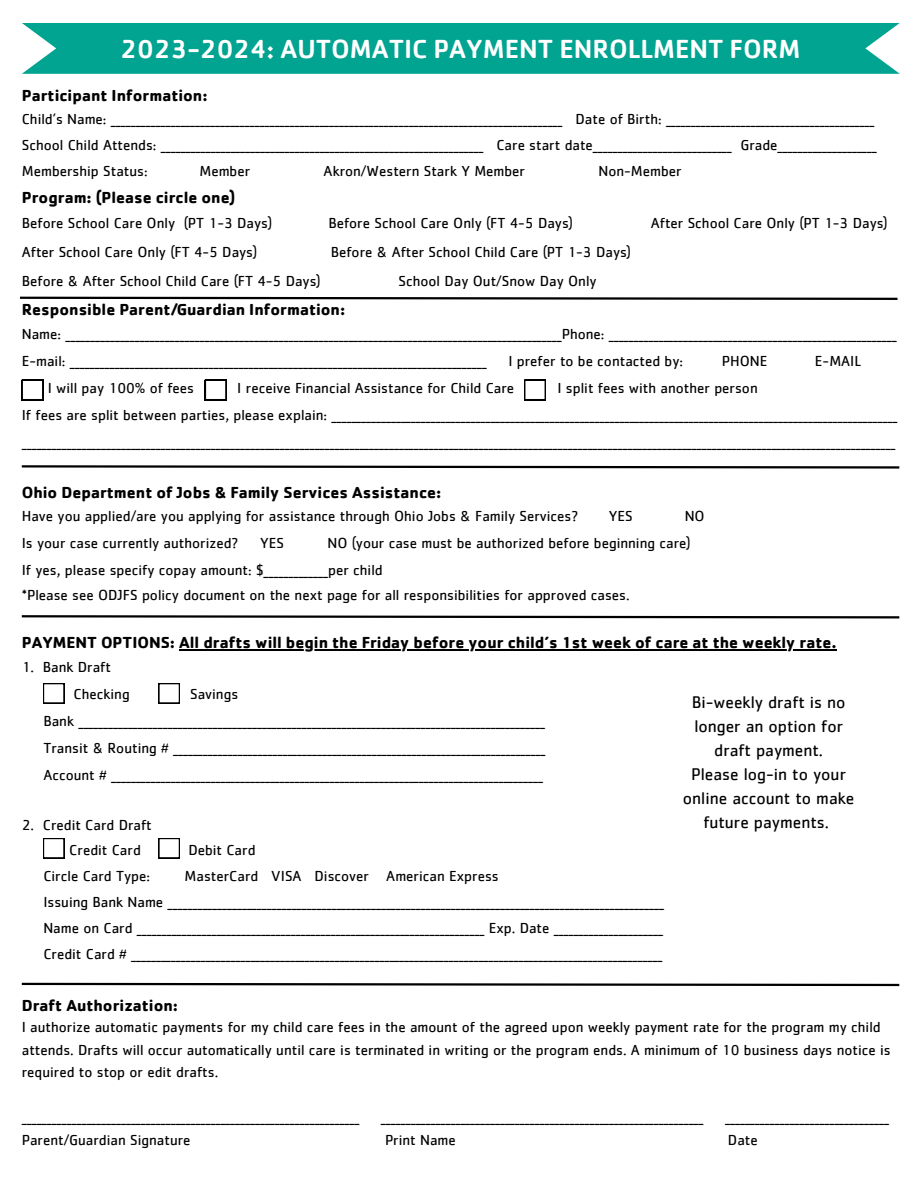
<style>
.page{position:relative;width:918px;height:1188px;background:#fff}
.page>*{position:absolute;margin:0;border:0;box-sizing:border-box;transform-origin:0 0}
.t1{font:500 27px "Cachet";color:#fff}
.t2{font:17.4px/24px "Cachet";color:#000;text-align:center}
.t3{font:700 16.5px "Cachet";color:#000}
.t4{font:15px/22.5px "Cachet";color:#000}
</style>
<div class="page">
<div style="left:22px;top:23px;width:878px;height:51px;background:#01a490"></div>
<hr style="left:179px;top:650px;width:658px;height:1px;background:#000">
<svg style="left:22px;top:380px;width:21px;height:20px"></svg>
<svg style="left:205px;top:380px;width:21px;height:20px"></svg>
<svg style="left:524px;top:380px;width:22px;height:20px"></svg>
<svg style="left:21px;top:465px;width:879px;height:4px"></svg>
<svg style="left:20px;top:296px;width:878px;height:4px"></svg>
<svg style="left:21px;top:615px;width:879px;height:4px"></svg>
<svg style="left:43px;top:683px;width:21px;height:20px"></svg>
<svg style="left:159px;top:683px;width:21px;height:20px"></svg>
<svg style="left:43px;top:838px;width:21px;height:20px"></svg>
<svg style="left:159px;top:838px;width:21px;height:20px"></svg>
<svg style="left:21px;top:982px;width:879px;height:5px"></svg>
<p class="t1" style="left:121px;top:31px;width:681px">2023-2024: AUTOMATIC PAYMENT ENROLLMENT FORM</p>
<p class="t3" style="left:22px;top:84px;width:187px">Participant Information:</p>
<p class="t4" style="left:22px;top:109px;width:854px">Child’s Name: ___________________________________________________________________________________________ Date of Birth: __________________________________________</p>
<p class="t4" style="left:22px;top:135px;width:857px">School Child Attends: _________________________________________________________________ Care start date____________________________ Grade____________________</p>
<p class="t4" style="left:22px;top:160px;width:127px">Membership Status:</p>
<p class="t4" style="left:199px;top:160px;width:52px">Member</p>
<p class="t4" style="left:324px;top:160px;width:203px">Akron/Western Stark Y Member</p>
<p class="t4" style="left:599px;top:160px;width:85px">Non-Member</p>
<p class="t3" style="left:22px;top:187px;width:215px">Program: (Please circle one)</p>
<p class="t4" style="left:22px;top:212px;width:252px">Before School Care Only (PT 1-3 Days)</p>
<p class="t4" style="left:328px;top:212px;width:246px">Before School Care Only (FT 4-5 Days)</p>
<p class="t4" style="left:651px;top:212px;width:238px">After School Care Only (PT 1-3 Days)</p>
<p class="t4" style="left:22px;top:241px;width:237px">After School Care Only (FT 4-5 Days)</p>
<p class="t4" style="left:331px;top:241px;width:302px">Before &amp; After School Child Care (PT 1-3 Days)</p>
<p class="t4" style="left:22px;top:271px;width:300px">Before &amp; After School Child Care (FT 4-5 Days)</p>
<p class="t4" style="left:399px;top:271px;width:200px">School Day Out/Snow Day Only</p>
<p class="t3" style="left:22px;top:299px;width:325px">Responsible Parent/Guardian Information:</p>
<p class="t4" style="left:22px;top:324px;width:876px">Name: ____________________________________________________________________________________________________Phone: __________________________________________________________</p>
<p class="t4" style="left:22px;top:351px;width:466px">E-mail: ____________________________________________________________________________________</p>
<p class="t4" style="left:508px;top:351px;width:176px">I prefer to be contacted by:</p>
<p class="t4" style="left:722px;top:351px;width:47px">PHONE</p>
<p class="t4" style="left:815px;top:351px;width:48px">E-MAIL</p>
<p class="t4" style="left:48px;top:378px;width:148px">I will pay 100% of fees</p>
<p class="t4" style="left:237px;top:378px;width:278px">I receive Financial Assistance for Child Care</p>
<p class="t4" style="left:557px;top:378px;width:202px">I split fees with another person</p>
<p class="t4" style="left:22px;top:405px;width:877px">If fees are split between parties, please explain: __________________________________________________________________________________________________________________</p>
<p class="t4" style="left:22px;top:432px;width:875px">________________________________________________________________________________________________________________________________________________________________________________</p>
<p class="t3" style="left:22px;top:481px;width:421px">Ohio Department of Jobs &amp; Family Services Assistance:</p>
<p class="t4" style="left:22px;top:506px;width:558px">Have you applied/are you applying for assistance through Ohio Jobs &amp; Family Services?</p>
<p class="t4" style="left:609px;top:506px;width:25px">YES</p>
<p class="t4" style="left:685px;top:506px;width:22px">NO</p>
<p class="t4" style="left:22px;top:533px;width:218px">Is your case currently authorized?</p>
<p class="t4" style="left:260px;top:533px;width:25px">YES</p>
<p class="t4" style="left:327px;top:533px;width:365px">NO (your case must be authorized before beginning care)</p>
<p class="t4" style="left:22px;top:560px;width:362px">If yes, please specify copay amount: $_____________per child</p>
<p class="t4" style="left:22px;top:585px;width:609px">*Please see ODJFS policy document on the next page for all responsibilities for approved cases.</p>
<p class="t3" style="left:22px;top:632px;width:816px">PAYMENT OPTIONS: All drafts will begin the Friday before your child’s 1st week of care at the weekly rate.</p>
<p class="t4" style="left:22px;top:657px;width:91px">1. Bank Draft</p>
<p class="t4" style="left:74px;top:684px;width:58px">Checking</p>
<p class="t4" style="left:190px;top:684px;width:50px">Savings</p>
<p class="t4" style="left:43px;top:711px;width:503px">Bank ______________________________________________________________________________________________</p>
<p class="t4" style="left:43px;top:738px;width:504px">Transit &amp; Routing # ___________________________________________________________________________</p>
<p class="t4" style="left:43px;top:765px;width:501px">Account # _______________________________________________________________________________________</p>
<p class="t4" style="left:22px;top:814px;width:132px">2. Credit Card Draft</p>
<p class="t4" style="left:69px;top:840px;width:73px">Credit Card</p>
<p class="t4" style="left:188px;top:840px;width:69px">Debit Card</p>
<p class="t4" style="left:43px;top:866px;width:108px">Circle Card Type:</p>
<p class="t4" style="left:185px;top:866px;width:316px">MasterCard VISA Discover American Express</p>
<p class="t4" style="left:43px;top:892px;width:622px">Issuing Bank Name ____________________________________________________________________________________________________</p>
<p class="t4" style="left:43px;top:918px;width:621px">Name on Card ______________________________________________________________________ Exp. Date ______________________</p>
<p class="t4" style="left:43px;top:943px;width:620px">Credit Card # ___________________________________________________________________________________________________________</p>
<p class="t3" style="left:22px;top:994px;width:158px">Draft Authorization:</p>
<p class="t4" style="left:22px;top:1017px;width:870px">I authorize automatic payments for my child care fees in the amount of the agreed upon weekly payment rate for the program my child attends. Drafts will occur automatically until care is terminated in writing or the program ends. A minimum of 10 business days notice is required to stop or edit drafts.</p>
<p class="t2" style="left:692px;top:691px;width:155px">Bi-weekly draft is no longer an option for draft payment.</p>
<p class="t2" style="left:683px;top:763px;width:173px">Please log-in to your online account to make future payments.</p>
<p class="t4" style="left:22px;top:1107px;width:339px">____________________________________________________________________</p>
<p class="t4" style="left:381px;top:1107px;width:324px">_________________________________________________________________</p>
<p class="t4" style="left:725px;top:1107px;width:165px">_________________________________</p>
<p class="t4" style="left:22px;top:1129px;width:170px">Parent/Guardian Signature</p>
<p class="t4" style="left:385px;top:1129px;width:72px">Print Name</p>
<p class="t4" style="left:728px;top:1129px;width:31px">Date</p>
</div>
